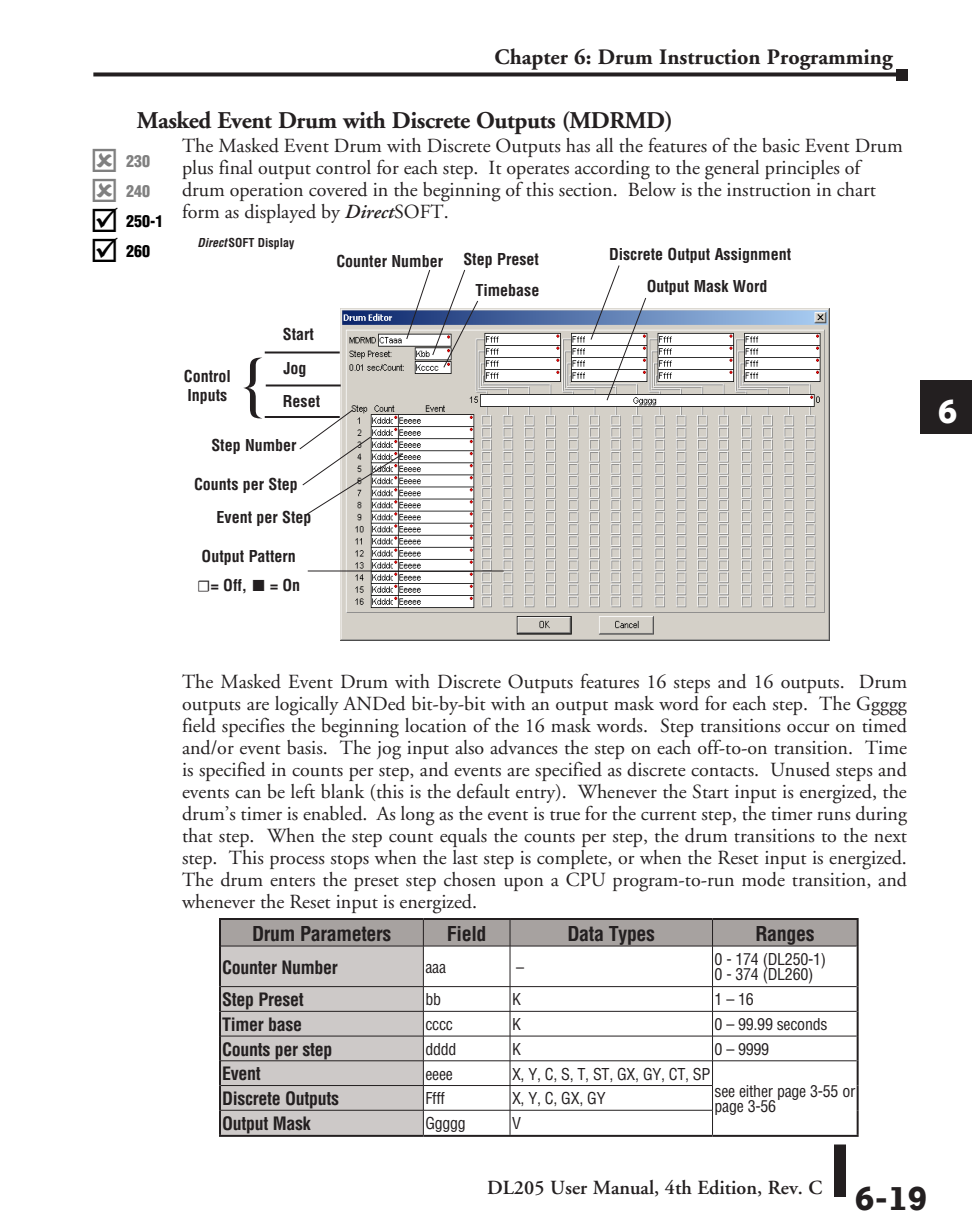
<style>
.page{position:relative;width:972px;height:1224px;background:#fff}
.page>*{position:absolute;margin:0;border:0;box-sizing:border-box;transform-origin:0 0}
.t1{font:condensed 72px "Helvetica";color:#231f20}
.t2{font:700 40px "Bailey Sans ITC";color:#fff}
.Subhead{font:700 24px "Adobe Garamond";letter-spacing:-.02em;color:#231f20}
.t3{font:700 22px "Adobe Garamond";color:#231f20}
.Body{font:20px/22px "Adobe Garamond";color:#231f20;text-align:justify}
.Page_Number{font:20px/22px "Adobe Garamond";color:#231f20}
.t4{font:600 20px "Adobe Garamond";color:#231f20}
.Table_Titles{font:700 condensed 20px "Helvetica";letter-spacing:-.02em;color:#231f20}
.Table_Subhead{font:700 condensed 18px "Helvetica";letter-spacing:-.02em;color:#231f20}
.Call_Out{font:700 condensed 16px/28.8px "Helvetica";color:#231f20}
.Table_Body{font:condensed 16px/15.6px "Helvetica";letter-spacing:-.02em;color:#231f20}
.t5{font:900 condensed 16px/30px "Helvetica";color:#000}
.Call_Out-2{font:700 condensed 12px "Helvetica";color:#231f20}
.s1{font-weight:600;font-style:italic}
.s2{color:#808080}
.s3{font-style:italic}
.s4{font-family:"Minion Pro";font-weight:400;font-stretch:normal}
.s5{font-family:"Bookman Old Style";font-weight:400;font-stretch:normal;font-size:24px}
.s6{font-family:"Bailey Sans ITC";font-weight:700;font-size:40px}
</style>
<div class="page">
<div style="left:834px;top:1144px;width:12px;height:53px;background:#231f20"></div>
<svg style="left:93px;top:72px;width:803px;height:4px;background:#3d393a"></svg>
<div style="left:896px;top:69px;width:12px;height:11px;background:#231f20"></div>
<div style="left:920px;top:380px;width:52px;height:54px;background:#231f20"></div>
<hr style="left:219px;top:918px;width:204px;height:2px;background:#231f20">
<hr style="left:219px;top:920px;width:2px;height:26px;background:#231f20">
<hr style="left:423px;top:918px;width:87px;height:2px;background:#231f20">
<hr style="left:510px;top:918px;width:203px;height:2px;background:#231f20">
<hr style="left:713px;top:918px;width:146px;height:2px;background:#231f20">
<hr style="left:857px;top:920px;width:2px;height:26px;background:#231f20">
<hr style="left:219px;top:946px;width:2px;height:41px;background:#231f20">
<hr style="left:857px;top:946px;width:2px;height:41px;background:#231f20">
<hr style="left:219px;top:987px;width:2px;height:24px;background:#231f20">
<hr style="left:857px;top:987px;width:2px;height:24px;background:#231f20">
<hr style="left:219px;top:1011px;width:2px;height:25px;background:#231f20">
<hr style="left:857px;top:1011px;width:2px;height:25px;background:#231f20">
<hr style="left:219px;top:1036px;width:2px;height:25px;background:#231f20">
<hr style="left:857px;top:1036px;width:2px;height:25px;background:#231f20">
<hr style="left:219px;top:1061px;width:2px;height:25px;background:#231f20">
<hr style="left:857px;top:1061px;width:2px;height:25px;background:#231f20">
<hr style="left:219px;top:1086px;width:2px;height:24px;background:#231f20">
<hr style="left:857px;top:1086px;width:2px;height:24px;background:#231f20">
<hr style="left:219px;top:1110px;width:2px;height:25px;background:#231f20">
<hr style="left:857px;top:1110px;width:2px;height:25px;background:#231f20">
<hr style="left:219px;top:1135px;width:204px;height:2px;background:#231f20">
<hr style="left:423px;top:1135px;width:87px;height:2px;background:#231f20">
<hr style="left:510px;top:1135px;width:203px;height:2px;background:#231f20">
<hr style="left:713px;top:1135px;width:146px;height:2px;background:#231f20">
<svg style="left:220px;top:919px;width:638px;height:217px"></svg>
<img style="left:341px;top:309px;width:489px;height:331px">
<hr style="left:265px;top:351px;width:75px;height:3px;background:#231f20">
<hr style="left:266px;top:384px;width:75px;height:3px;background:#231f20">
<hr style="left:265px;top:416px;width:75px;height:2px;background:#231f20">
<hr style="left:308px;top:570px;width:196px;height:1px;background:#231f20">
<svg style="left:299px;top:409px;width:105px;height:107px"></svg>
<svg style="left:405px;top:269px;width:74px;height:100px"></svg>
<svg style="left:590px;top:265px;width:57px;height:137px"></svg>
<p class="t3" style="left:495px;top:45px;width:399px">Chapter 6: Drum Instruction Programming</p>
<p class="Subhead" style="left:137px;top:107px;width:538px">Masked Event Drum with Discrete Outputs (MDRMD)</p>
<p class="Page_Number" style="left:182px;top:136px;width:722px">The Masked Event Drum with Discrete Outputs has all the features of the basic Event Drum plus final output control for each step. It operates according to the general principles of drum operation covered in the beginning of this section. Below is the instruction in chart form as displayed by <span class="s1">Direct</span>SOFT.</p>
<p class="t5" style="left:126px;top:146px;width:39px"><span class="s2">230<br>240<br></span>250-1<br>260</p>
<p class="Call_Out-2" style="left:197px;top:235px;width:99px"><span class="s3">Direct</span> SOFT Display</p>
<p class="Call_Out" style="left:609px;top:240px;width:184px">Discrete Output Assignment</p>
<p class="Call_Out" style="left:336px;top:247px;width:108px">Counter Number</p>
<p class="Call_Out" style="left:463px;top:245px;width:77px">Step Preset</p>
<p class="Call_Out" style="left:475px;top:276px;width:66px">Timebase</p>
<p class="Call_Out" style="left:647px;top:272px;width:122px">Output Mask Word</p>
<p class="Call_Out" style="left:184px;top:366px;width:49px;line-height:19.2px">Control<br>Inputs</p>
<p class="t1" style="left:243px;top:340px;width:21px">{</p>
<p class="Call_Out" style="left:283px;top:320px;width:33px">Start</p>
<p class="Call_Out" style="left:283px;top:354px;width:25px">Jog</p>
<p class="Call_Out" style="left:283px;top:387px;width:39px">Reset</p>
<p class="Call_Out" style="left:211px;top:431px;width:87px">Step Number</p>
<p class="Call_Out" style="left:194px;top:470px;width:105px">Counts per Step</p>
<p class="Call_Out" style="left:217px;top:502px;width:97px">Event per Step</p>
<p class="Call_Out" style="left:197px;top:542px;width:104px">Output Pattern <span class="s4">☐</span>= Off, <span class="s5">■</span> = On</p>
<h2 class="t2" style="left:938px;top:389px;width:22px">6</h2>
<p class="Body" style="left:182px;top:671px;width:727px">The Masked Event Drum with Discrete Outputs features 16 steps and 16 outputs. Drum outputs are logically ANDed bit-by-bit with an output mask word for each step. The Ggggg field specifies the beginning location of the 16 mask words. Step transitions occur on timed and/or event basis. The jog input also advances the step on each off-to-on transition. Time is specified in counts per step, and events are specified as discrete contacts. Unused steps and events can be left blank (this is the default entry). Whenever the Start input is energized, the drum’s timer is enabled. As long as the event is true for the current step, the timer runs during that step. When the step count equals the counts per step, the drum transitions to the next step. This process stops when the last step is complete, or when the Reset input is energized.<br>The drum enters the preset step chosen upon a CPU program-to-run mode transition, and whenever the Reset input is energized.</p>
<p class="Table_Titles" style="left:252px;top:921px;width:141px">Drum Parameters</p>
<p class="Table_Titles" style="left:447px;top:921px;width:41px">Field</p>
<p class="Table_Titles" style="left:567px;top:921px;width:89px">Data Types</p>
<p class="Table_Titles" style="left:755px;top:921px;width:61px">Ranges</p>
<p class="Table_Subhead" style="left:222px;top:956px;width:117px">Counter Number</p>
<p class="Table_Body" style="left:425px;top:959px;width:22px">aaa</p>
<p class="Table_Body" style="left:516px;top:959px;width:9px">–</p>
<p class="Table_Body" style="left:715px;top:951px;width:113px">0 - 174 (DL250-1)<br>0 - 374 (DL260)</p>
<p class="Table_Subhead" style="left:222px;top:988px;width:83px">Step Preset</p>
<p class="Table_Body" style="left:425px;top:992px;width:17px">bb</p>
<p class="Table_Body" style="left:512px;top:992px;width:10px">K</p>
<p class="Table_Body" style="left:715px;top:992px;width:41px">1 – 16</p>
<p class="Table_Subhead" style="left:222px;top:1013px;width:82px">Timer base</p>
<p class="Table_Body" style="left:425px;top:1016px;width:29px">cccc</p>
<p class="Table_Body" style="left:512px;top:1016px;width:10px">K</p>
<p class="Table_Body" style="left:715px;top:1016px;width:115px">0 – 99.99 seconds</p>
<p class="Table_Subhead" style="left:222px;top:1038px;width:112px">Counts per step</p>
<p class="Table_Body" style="left:425px;top:1041px;width:33px">dddd</p>
<p class="Table_Body" style="left:512px;top:1041px;width:10px">K</p>
<p class="Table_Body" style="left:715px;top:1041px;width:56px">0 – 9999</p>
<p class="Table_Subhead" style="left:222px;top:1063px;width:40px">Event</p>
<p class="Table_Body" style="left:425px;top:1066px;width:29px">eeee</p>
<p class="Table_Body" style="left:512px;top:1066px;width:200px">X, Y, C, S, T, ST, GX, GY, CT, SP</p>
<p class="Table_Body" style="left:715px;top:1083px;width:142px">see either page 3-55 or page 3-56</p>
<p class="Table_Subhead" style="left:222px;top:1087px;width:119px">Discrete Outputs</p>
<p class="Table_Body" style="left:425px;top:1091px;width:21px">Ffff</p>
<p class="Table_Body" style="left:512px;top:1091px;width:95px">X, Y, C, GX, GY</p>
<p class="Table_Subhead" style="left:222px;top:1112px;width:90px">Output Mask</p>
<p class="Table_Body" style="left:425px;top:1116px;width:42px">Ggggg</p>
<p class="Table_Body" style="left:512px;top:1116px;width:10px">V</p>
<p class="t4" style="left:487px;top:1176px;width:442px">DL205 User Manual, 4th Edition, Rev. C <span class="s6">6-19</span></p>
</div>
